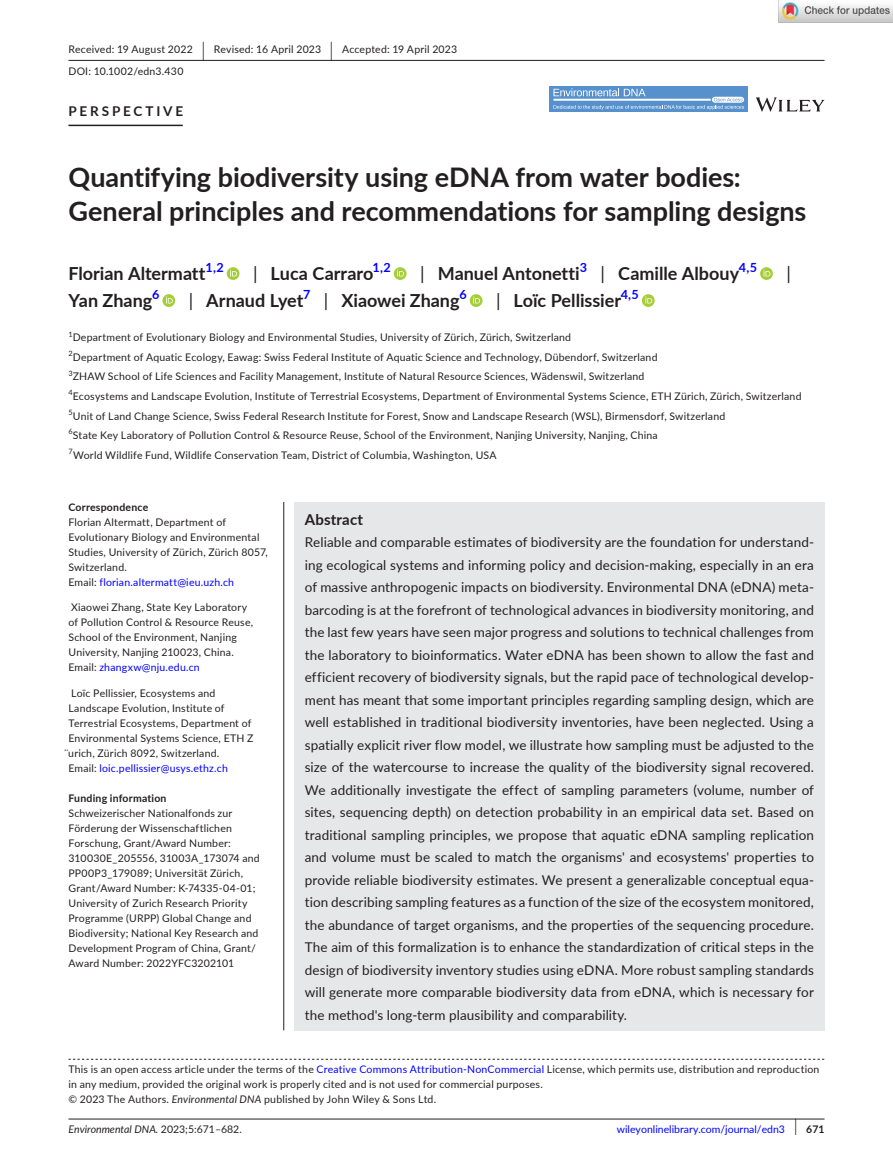
<style>
.page{position:relative;width:893px;height:1174px;background:#fff}
.page>*{position:absolute;margin:0;border:0;box-sizing:border-box;transform-origin:0 0}
.t1{font:700 27px/34.5px "Lato";letter-spacing:-.005em;color:#231f20}
.t2{font:700 18px "Lato";color:#231f20}
.t3{font:18px "Lato";color:#231f20}
.t4{font:700 15px "Lato";letter-spacing:.015em;color:#231f20}
.t5{font:13.5px/22.5px "Lato";letter-spacing:.01em;color:#231f20;text-align:justify}
.t6{font:700 13.5px "Lato";letter-spacing:.21em;color:#231f20}
.t7{font:10.5px/15px "Lato";letter-spacing:.02em;color:#231f20}
.t8{font:10.5px "Lato";color:#00f}
.t9{font:italic 10.5px "Lato";color:#231f20}
.t10{font:700 10.5px "Lato";letter-spacing:.02em;color:#231f20}
.t11{font:7.35px "Lato";color:#231f20}
.s1{font-size:19.65px}
.s2{font-weight:400}
.s3{color:#00f}
.s4{font-style:italic}
.s5{font-style:normal}
.s6{font-size:17.4px;color:#231f20}
.s7{font-weight:700;color:#231f20}
</style>
<div class="page">
<hr style="left:68px;top:1118px;width:756px;height:1px;background:#231f20">
<svg style="left:756px;top:97px;width:68px;height:15px"></svg>
<div style="left:549px;top:86px;width:199px;height:26px;background:#5791cd"></div>
<svg style="left:553px;top:88px;width:191px;height:22px"></svg>
<hr style="left:68px;top:60px;width:756px;height:1px;background:#231f20">
<hr style="left:68px;top:125px;width:115px;height:1px;background:#231f20">
<svg style="left:227px;top:267px;width:12px;height:13px"></svg>
<svg style="left:230px;top:269px;width:7px;height:7px"></svg>
<svg style="left:394px;top:267px;width:13px;height:13px"></svg>
<svg style="left:397px;top:269px;width:7px;height:7px"></svg>
<svg style="left:760px;top:267px;width:13px;height:13px"></svg>
<svg style="left:763px;top:269px;width:7px;height:7px"></svg>
<svg style="left:162px;top:294px;width:13px;height:13px"></svg>
<svg style="left:166px;top:296px;width:7px;height:7px"></svg>
<svg style="left:470px;top:294px;width:12px;height:13px"></svg>
<svg style="left:473px;top:296px;width:7px;height:7px"></svg>
<svg style="left:642px;top:294px;width:13px;height:13px"></svg>
<svg style="left:645px;top:296px;width:7px;height:7px"></svg>
<svg style="left:68px;top:1058px;width:756px;height:1px"></svg>
<div style="left:294px;top:502px;width:530px;height:528px;background:#e6e7e9"></div>
<hr style="left:283px;top:502px;width:1px;height:528px;background:#231f20">
<img style="left:779px;top:0;width:114px;height:22px">
<p class="t7" style="left:68px;top:38px;width:390px;line-height:21.8px">Received: 19 August 2022 <span class="s1">|</span> Revised: 16 April 2023 <span class="s1">|</span> Accepted: 19 April 2023<br>DOI: 10.1002/edn3.430</p>
<p class="t6" style="left:68px;top:106px;width:116px">PERSPECTIVE</p>
<h1 class="t1" style="left:68px;top:162px;width:739px">Quantifying biodiversity using eDNA from water bodies:<br>General principles and recommendations for sampling designs</h1>
<h2 class="t2" style="left:68px;top:266px;width:157px">Florian Altermatt<sup>1,2</sup></h2>
<h2 class="t2" style="left:253px;top:266px;width:139px"><span class="s2">|</span> Luca Carraro<sup>1,2</sup></h2>
<h2 class="t2" style="left:420px;top:266px;width:339px"><span class="s2">|</span> Manuel Antonetti<sup>3</sup> <span class="s2">|</span> Camille Albouy<sup>4,5</sup></h2>
<h2 class="t3" style="left:786px;top:266px;width:6px">|</h2>
<h2 class="t2" style="left:68px;top:293px;width:92px">Yan Zhang<sup>6</sup></h2>
<h2 class="t2" style="left:189px;top:293px;width:280px"><span class="s2">|</span> Arnaud Lyet<sup>7</sup> <span class="s2">|</span> Xiaowei Zhang<sup>6</sup></h2>
<h2 class="t2" style="left:496px;top:293px;width:144px"><span class="s2">|</span> Loïc Pellissier<sup>4,5</sup></h2>
<p class="t11" style="left:68px;top:331px;width:6px">1</p>
<p class="t7" style="left:73px;top:330px;width:500px">Department of Evolutionary Biology and Environmental Studies, University of Zürich, Zürich, Switzerland</p>
<p class="t11" style="left:68px;top:350px;width:6px">2</p>
<p class="t7" style="left:73px;top:349px;width:586px">Department of Aquatic Ecology, Eawag: Swiss Federal Institute of Aquatic Science and Technology, Dübendorf, Switzerland</p>
<p class="t11" style="left:68px;top:370px;width:6px">3</p>
<p class="t7" style="left:73px;top:369px;width:573px">ZHAW School of Life Sciences and Facility Management, Institute of Natural Resource Sciences, Wädenswil, Switzerland</p>
<p class="t11" style="left:68px;top:389px;width:6px">4</p>
<p class="t7" style="left:68px;top:386px;width:735px;line-height:19.5px;text-indent:4px">Ecosystems and Landscape Evolution, Institute of Terrestrial Ecosystems, Department of Environmental Systems Science, ETH Zürich, Zürich, Switzerland <sup>5</sup>Unit of Land Change Science, Swiss Federal Research Institute for Forest, Snow and Landscape Research (WSL), Birmensdorf, Switzerland<br><sup>6</sup>State Key Laboratory of Pollution Control &amp; Resource Reuse, School of the Environment, Nanjing University, Nanjing, China<br><sup>7</sup>World Wildlife Fund, Wildlife Conservation Team, District of Columbia, Washington, USA</p>
<p class="t10" style="left:68px;top:502px;width:81px">Correspondence</p>
<p class="t7" style="left:68px;top:514px;width:201px">Florian Altermatt, Department of Evolutionary Biology and Environmental Studies, University of Zürich, Zürich 8057, Switzerland.<br>Email: <span class="s3">florian.altermatt@ieu.uzh.ch</span></p>
<p class="t7" style="left:68px;top:599px;width:186px">Xiaowei Zhang, State Key Laboratory of Pollution Control &amp; Resource Reuse, School of the Environment, Nanjing University, Nanjing 210023, China.<br>Email: <span class="s3">zhangxw@nju.edu.cn</span></p>
<p class="t7" style="left:68px;top:685px;width:187px">Loïc Pellissier, Ecosystems and Landscape Evolution, Institute of Terrestrial Ecosystems, Department of Environmental Systems Science, ETH Z ̈urich, Zürich 8092, Switzerland.<br>Email: <span class="s3">loic.pellissier@usys.ethz.ch</span></p>
<p class="t10" style="left:68px;top:793px;width:100px">Funding information</p>
<p class="t7" style="left:68px;top:805px;width:193px">Schweizerischer Nationalfonds zur Förderung der Wissenschaftlichen Forschung, Grant/Award Number:<br>310030E_205556, 31003A_173074 and PP00P3_179089; Universität Zürich, Grant/Award Number: K- 74335- 04- 01; University of Zurich Research Priority Programme (URPP) Global Change and Biodiversity; National Key Research and Development Program of China, Grant/ Award Number: 2022YFC3202101</p>
<h3 class="t4" style="left:305px;top:513px;width:60px">Abstract</h3>
<p class="t5" style="left:305px;top:530px;width:511px">Reliable and comparable estimates of biodiversity are the foundation for understand&shy;ing ecological systems and informing policy and decision- making, especially in an era of massive anthropogenic impacts on biodiversity. Environmental DNA (eDNA) meta&shy;barcoding is at the forefront of technological advances in biodiversity monitoring, and the last few years have seen major progress and solutions to technical challenges from the laboratory to bioinformatics. Water eDNA has been shown to allow the fast and efficient recovery of biodiversity signals, but the rapid pace of technological develop&shy;ment has meant that some important principles regarding sampling design, which are well established in traditional biodiversity inventories, have been neglected. Using a spatially explicit river flow model, we illustrate how sampling must be adjusted to the size of the watercourse to increase the quality of the biodiversity signal recovered.<br>We additionally investigate the effect of sampling parameters (volume, number of sites, sequencing depth) on detection probability in an empirical data set. Based on traditional sampling principles, we propose that aquatic eDNA sampling replication and volume must be scaled to match the organisms' and ecosystems' properties to provide reliable biodiversity estimates. We present a generalizable conceptual equa&shy;tion describing sampling features as a function of the size of the ecosystem monitored, the abundance of target organisms, and the properties of the sequencing procedure.<br>The aim of this formalization is to enhance the standardization of critical steps in the design of biodiversity inventory studies using eDNA. More robust sampling standards will generate more comparable biodiversity data from eDNA, which is necessary for the method's long- term plausibility and comparability.</p>
<p class="t7" style="left:68px;top:1061px;width:752px">This is an open access article under the terms of the <span class="s3">Creative Commons Attribution-NonCommercial</span> License, which permits use, distribution and reproduction in any medium, provided the original work is properly cited and is not used for commercial purposes.<br>© 2023 The Authors. <span class="s4">Environmental DNA</span> published by John Wiley &amp; Sons Ltd.</p>
<p class="t9" style="left:68px;top:1124px;width:175px">Environmental DNA. <span class="s5">2023;5:671–682.</span></p>
<p class="t8" style="left:617px;top:1124px;width:209px">wileyonlinelibrary.com/journal/edn3 <span class="s6">|</span> <span class="s7">671</span></p>
</div>
